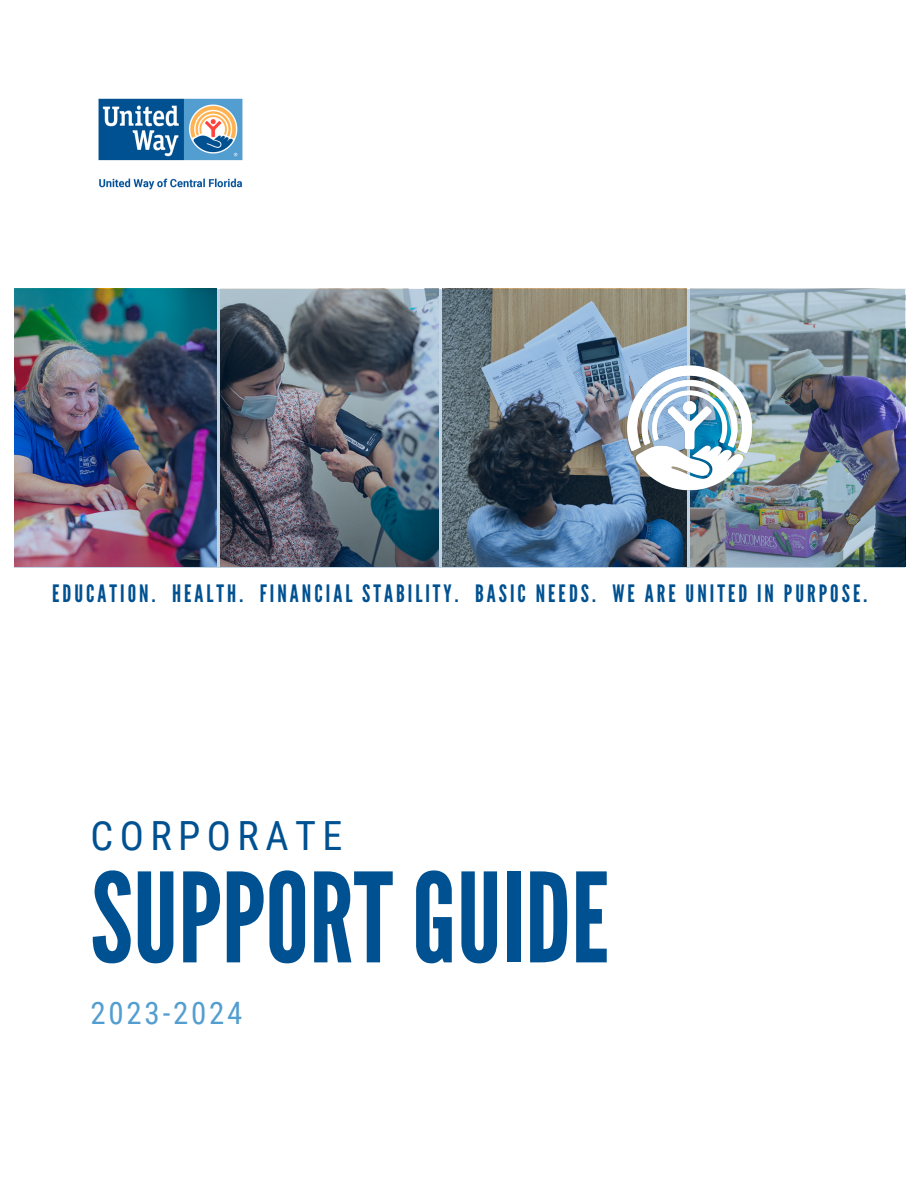
<style>
.page{position:relative;width:918px;height:1188px;background:#fff}
.page>*{position:absolute;margin:0;border:0;box-sizing:border-box;transform-origin:0 0}
.t1{font:123.75px "League Gothic";color:#005191}
.t2{font:40.2px "Roboto Condensed";letter-spacing:.16em;color:#005191}
.t3{font:30.9px "Roboto Condensed";letter-spacing:.09em;color:#539ed0}
.t4{font:24px "League Gothic";letter-spacing:.125em;color:#005191}
</style>
<div class="page">
<img style="left:14px;top:289px;width:891px;height:278px">
<img style="left:618px;top:359px;width:145px;height:138px">
<img style="left:98px;top:98px;width:145px;height:92px">
<h3 class="t4" style="left:52px;top:580px;width:817px">EDUCATION. HEALTH. FINANCIAL STABILITY. BASIC NEEDS. WE ARE UNITED IN PURPOSE.</h3>
<h2 class="t2" style="left:90px;top:813px;width:253px">CORPORATE</h2>
<p class="t1" style="left:90px;top:847px;width:520px">SUPPORTGUIDE</p>
<h1 class="t3" style="left:90px;top:996px;width:154px">2023-2024</h1>
</div>
